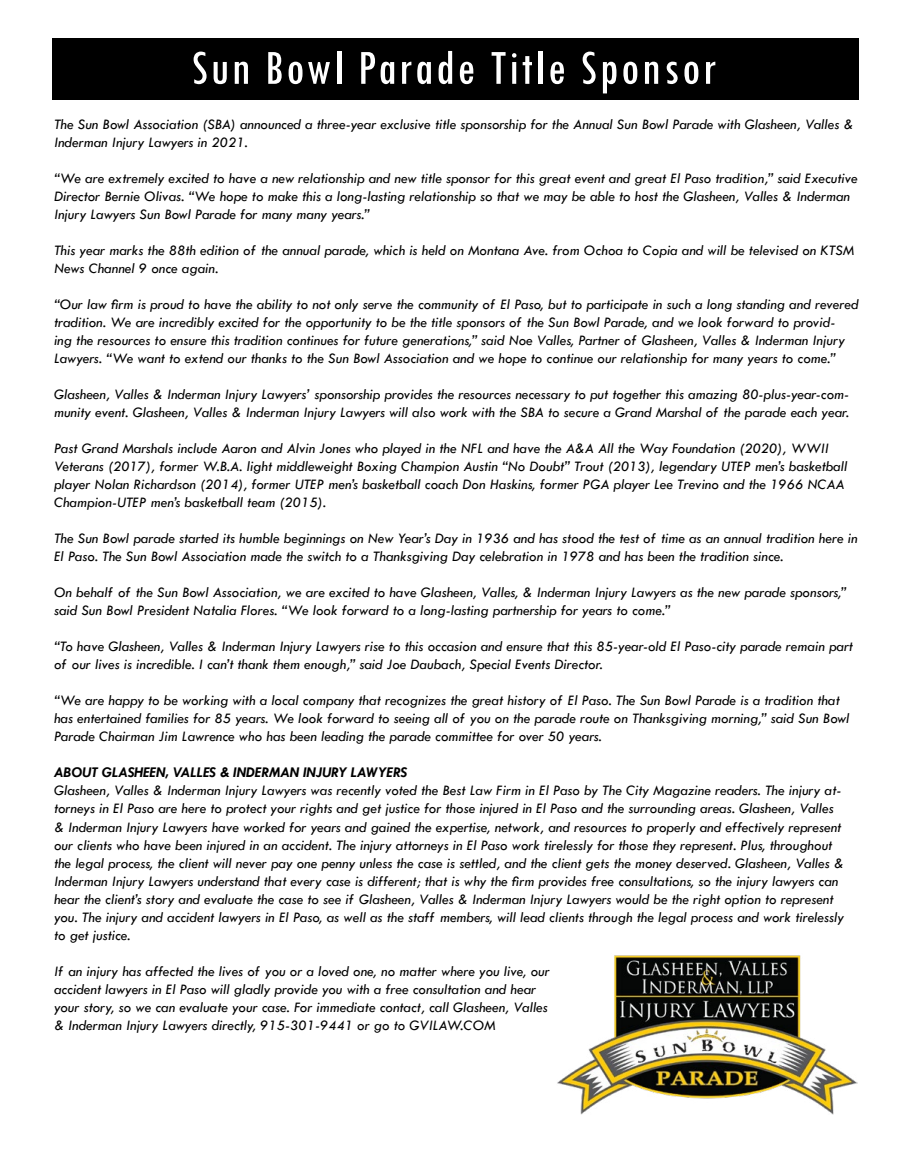
<style>
.page{position:relative;width:912px;height:1175px;background:#fff}
.page>*{position:absolute;margin:0;border:0;box-sizing:border-box;transform-origin:0 0}
.t1{font:condensed 51px "Tw Cen";letter-spacing:.05em;color:#fff}
.t2{font:italic 15px/18px "Tw Cen";color:#000}
.t3{font:italic 700 15px "Tw Cen";color:#000}
</style>
<div class="page">
<div style="left:53px;top:39px;width:806px;height:61px;background:#000"></div>
<img style="left:557px;top:955px;width:300px;height:159px">
<h1 class="t1" style="left:191px;top:37px;width:526px">Sun Bowl Parade Title Sponsor</h1>
<p class="t2" style="left:54px;top:115px;width:800px">The Sun Bowl Association (SBA) announced a three-year exclusive title sponsorship for the Annual Sun Bowl Parade with Glasheen, Valles &amp;<br>Inderman Injury Lawyers in 2021.</p>
<p class="t2" style="left:54px;top:169px;width:805px">“We are extremely excited to have a new relationship and new title sponsor for this great event and great El Paso tradition,” said Executive<br>Director Bernie Olivas. “We hope to make this a long-lasting relationship so that we may be able to host the Glasheen, Valles &amp; Inderman<br>Injury Lawyers Sun Bowl Parade for many many years.”</p>
<p class="t2" style="left:54px;top:241px;width:801px">This year marks the 88th edition of the annual parade, which is held on Montana Ave. from Ochoa to Copia and will be televised on KTSM<br>News Channel 9 once again.</p>
<p class="t2" style="left:54px;top:295px;width:805px">“Our law firm is proud to have the ability to not only serve the community of El Paso, but to participate in such a long standing and revered tradition. We are incredibly excited for the opportunity to be the title sponsors of the Sun Bowl Parade, and we look forward to provid-<br>ing the resources to ensure this tradition continues for future generations,” said Noe Valles, Partner of Glasheen, Valles &amp; Inderman Injury Lawyers. “We want to extend our thanks to the Sun Bowl Association and we hope to continue our relationship for many years to come.”</p>
<p class="t2" style="left:54px;top:385px;width:796px">Glasheen, Valles &amp; Inderman Injury Lawyers’ sponsorship provides the resources necessary to put together this amazing 80-plus-year-com&shy;munity event. Glasheen, Valles &amp; Inderman Injury Lawyers will also work with the SBA to secure a Grand Marshal of the parade each year.</p>
<p class="t2" style="left:54px;top:439px;width:794px">Past Grand Marshals include Aaron and Alvin Jones who played in the NFL and have the A&amp;A All the Way Foundation (2020), WWII Veterans (2017), former W.B.A. light middleweight Boxing Champion Austin “No Doubt” Trout (2013), legendary UTEP men’s basketball player Nolan Richardson (2014), former UTEP men’s basketball coach Don Haskins, former PGA player Lee Trevino and the 1966 NCAA Champion-UTEP men’s basketball team (2015).</p>
<p class="t2" style="left:54px;top:529px;width:804px">The Sun Bowl parade started its humble beginnings on New Year’s Day in 1936 and has stood the test of time as an annual tradition here in<br>El Paso. The Sun Bowl Association made the switch to a Thanksgiving Day celebration in 1978 and has been the tradition since.</p>
<p class="t2" style="left:54px;top:583px;width:793px">On behalf of the Sun Bowl Association, we are excited to have Glasheen, Valles, &amp; Inderman Injury Lawyers as the new parade sponsors,” said Sun Bowl President Natalia Flores. “We look forward to a long-lasting partnership for years to come.”</p>
<p class="t2" style="left:54px;top:637px;width:800px">“To have Glasheen, Valles &amp; Inderman Injury Lawyers rise to this occasion and ensure that this 85-year-old El Paso-city parade remain part of our lives is incredible. I can’t thank them enough,” said Joe Daubach, Special Events Director.</p>
<p class="t2" style="left:54px;top:691px;width:796px">“We are happy to be working with a local company that recognizes the great history of El Paso. The Sun Bowl Parade is a tradition that has entertained families for 85 years. We look forward to seeing all of you on the parade route on Thanksgiving morning,” said Sun Bowl<br>Parade Chairman Jim Lawrence who has been leading the parade committee for over 50 years.</p>
<p class="t3" style="left:54px;top:763px;width:355px">ABOUT GLASHEEN, VALLES &amp; INDERMAN INJURY LAWYERS</p>
<p class="t2" style="left:54px;top:781px;width:791px">Glasheen, Valles &amp; Inderman Injury Lawyers was recently voted the Best Law Firm in El Paso by The City Magazine readers. The injury at&shy;torneys in El Paso are here to protect your rights and get justice for those injured in El Paso and the surrounding areas. Glasheen, Valles &amp; Inderman Injury Lawyers have worked for years and gained the expertise, network, and resources to properly and effectively represent our clients who have been injured in an accident. The injury attorneys in El Paso work tirelessly for those they represent. Plus, throughout the legal process, the client will never pay one penny unless the case is settled, and the client gets the money deserved. Glasheen, Valles &amp; Inderman Injury Lawyers understand that every case is different; that is why the firm provides free consultations, so the injury lawyers can hear the client’s story and evaluate the case to see if Glasheen, Valles &amp; Inderman Injury Lawyers would be the right option to represent you. The injury and accident lawyers in El Paso, as well as the staff members, will lead clients through the legal process and work tirelessly to get justice.</p>
<p class="t2" style="left:54px;top:961px;width:497px">If an injury has affected the lives of you or a loved one, no matter where you live, our accident lawyers in El Paso will gladly provide you with a free consultation and hear your story, so we can evaluate your case. For immediate contact, call Glasheen, Valles &amp; Inderman Injury Lawyers directly, 915-301-9441 or go to GVILAW.COM</p>
</div>
